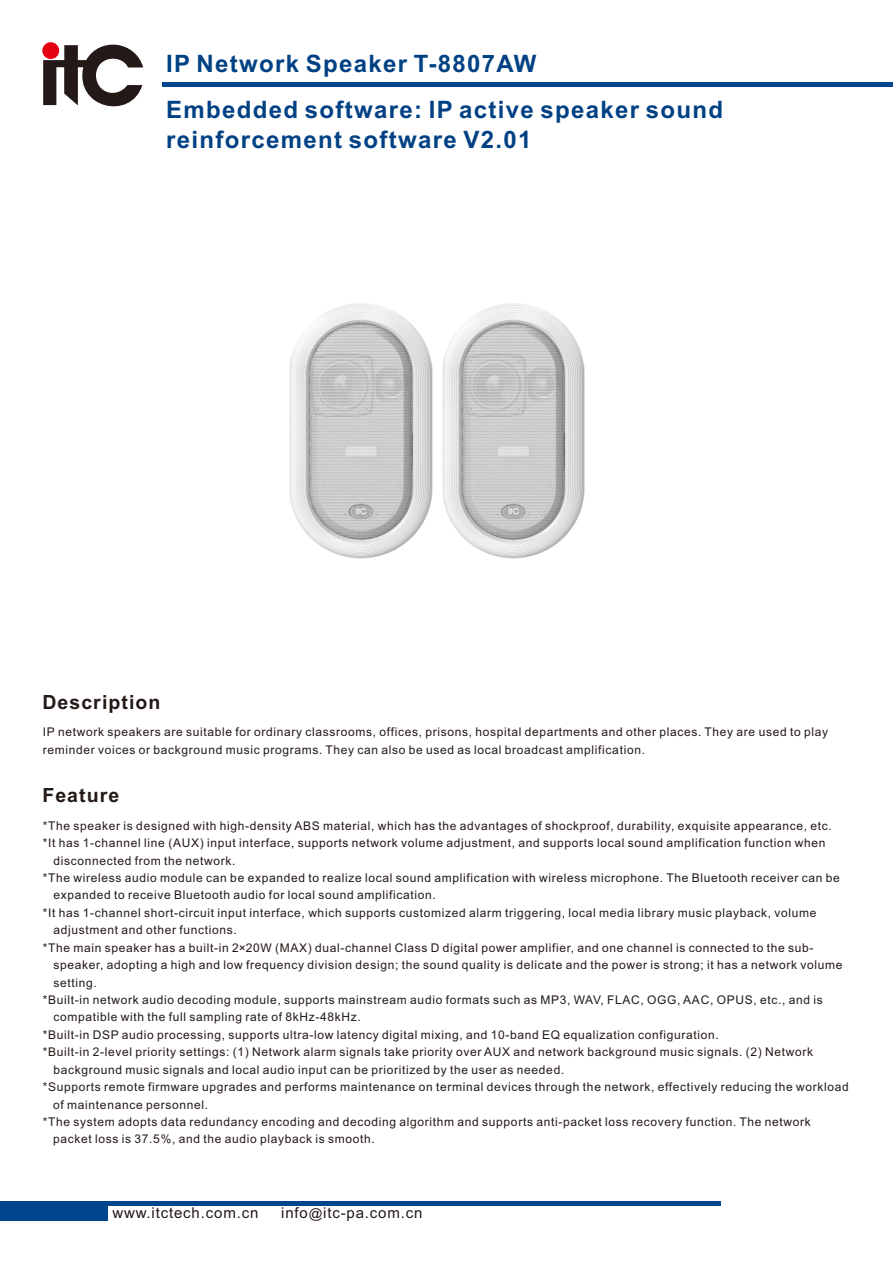
<style>
.page{position:relative;width:893px;height:1263px;background:#fff}
.page>*{position:absolute;margin:0;border:0;box-sizing:border-box;transform-origin:0 0}
.t1{font:700 24px/29.5px "Arial";letter-spacing:.055em;color:#004184}
.t2{font:700 19.5px "Arial";letter-spacing:.055em;color:#231916}
.t3{font:15px "Arial";letter-spacing:.055em;color:#231916}
.t4{font:12px/17.4px "Arial";letter-spacing:.055em;color:#231916}
.s1{font-size:13.5px}
</style>
<div class="page">
<hr style="left:0;top:1202px;width:720px;height:4px;background:#00468e">
<div style="left:0;top:1202px;width:108px;height:18px;background:#00468e"></div>
<hr style="left:163px;top:82px;width:730px;height:4px;background:#00468e">
<svg style="left:43px;top:42px;width:100px;height:65px"></svg>
<img style="left:290px;top:303px;width:143px;height:256px">
<img style="left:442px;top:303px;width:143px;height:256px">
<h1 class="t1" style="left:166px;top:51px;width:372px">IP Network Speaker T-8807AW</h1>
<h1 class="t1" style="left:166px;top:97px;width:559px">Embedded software: IP active speaker sound reinforcement software V2.01</h1>
<h2 class="t2" style="left:42px;top:694px;width:120px">Description</h2>
<p class="t4" style="left:43px;top:724px;width:787px">IP network speakers are suitable for ordinary classrooms, offices, prisons, hospital departments and other places. They are used to play reminder voices or background music programs. They can also be used as local broadcast amplification.</p>
<h2 class="t2" style="left:42px;top:788px;width:78px">Feature</h2>
<p class="t4" style="left:43px;top:818px;width:790px">*The speaker is designed with high-density ABS material, which has the advantages of shockproof, durability, exquisite appearance, etc.</p>
<p class="t4" style="left:43px;top:835px;width:784px">*It has 1-channel line (AUX) input interface, supports network volume adjustment, and supports local sound amplification function when</p>
<p class="t4" style="left:54px;top:853px;width:184px">disconnected from the network.</p>
<p class="t4" style="left:43px;top:870px;width:798px">*The wireless audio module can be expanded to realize local sound amplification with wireless microphone. The Bluetooth receiver can be</p>
<p class="t4" style="left:53px;top:887px;width:384px">expanded to receive Bluetooth audio for local sound amplification.</p>
<p class="t4" style="left:43px;top:905px;width:775px">*It has 1-channel short-circuit input interface, which supports customized alarm triggering, local media library music playback, volume</p>
<p class="t4" style="left:53px;top:922px;width:185px">adjustment and other functions.</p>
<p class="t4" style="left:43px;top:940px;width:772px">*The main speaker has a built-in 2×20W (MAX) dual-channel Class D digital power amplifier, and one channel is connected to the sub-</p>
<p class="t4" style="left:53px;top:957px;width:791px">speaker, adopting a high and low frequency division design; the sound quality is delicate and the power is strong; it has a network volume</p>
<p class="t4" style="left:53px;top:975px;width:45px">setting.</p>
<p class="t4" style="left:43px;top:992px;width:781px">*Built-in network audio decoding module, supports mainstream audio formats such as MP3, WAV, FLAC, OGG, AAC, OPUS, etc., and is</p>
<p class="t4" style="left:53px;top:1009px;width:309px">compatible with the full sampling rate of 8kHz-48kHz.</p>
<p class="t4" style="left:43px;top:1027px;width:678px">*Built-in DSP audio processing, supports ultra-low latency digital mixing, and 10-band EQ equalization configuration.</p>
<p class="t4" style="left:43px;top:1044px;width:772px">*Built-in 2-level priority settings: (1) Network alarm signals take priority over AUX and network background music signals. (2) Network</p>
<p class="t4" style="left:53px;top:1062px;width:512px">background music signals and local audio input can be prioritized by the user as needed.</p>
<p class="t4" style="left:43px;top:1079px;width:808px">*Supports remote firmware upgrades and performs maintenance on terminal devices through the network, effectively reducing the workload</p>
<p class="t4" style="left:53px;top:1097px;width:156px">of maintenance personnel.</p>
<p class="t4" style="left:43px;top:1114px;width:770px">*The system adopts data redundancy encoding and decoding algorithm and supports anti-packet loss recovery function. The network</p>
<p class="t4" style="left:53px;top:1131px;width:323px">packet loss is 37.5%, and the audio playback is smooth.</p>
<p class="t3" style="left:112px;top:1207px;width:147px">www.itctech.com.cn</p>
<p class="t3" style="left:281px;top:1207px;width:143px">info<span class="s1">@</span>itc-pa.com.cn</p>
</div>
